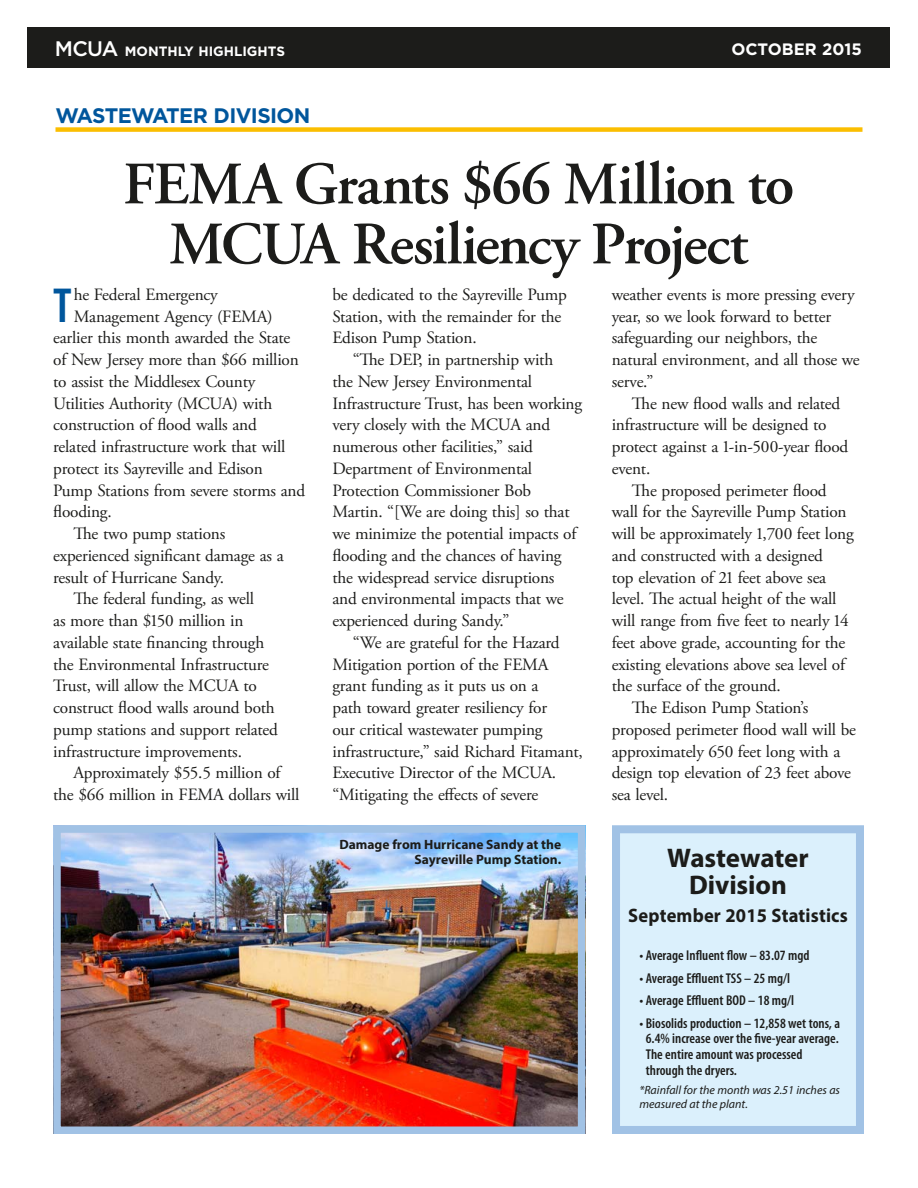
<style>
.page{position:relative;width:918px;height:1188px;background:#fff}
.page>*{position:absolute;margin:0;border:0;box-sizing:border-box;transform-origin:0 0}
.t1{font:600 60px/60px "Adobe Garamond Pro";letter-spacing:-.025em;color:#1c1c1a;text-align:center}
.t2{font:600 condensed 49.5px "Myriad Pro";color:#00569c}
.t3{font:700 27px/27px "Myriad Pro";letter-spacing:-.005em;color:#1c1c1a;text-align:center}
.t4{font:700 21px "Gotham";letter-spacing:-.03em;color:#00569c}
.t5{font:700 19.5px "Myriad Pro";letter-spacing:.01em;color:#1c1c1a;scale:.95 1}
.t6{font:17.25px/21.8px "Adobe Garamond Pro";letter-spacing:-.01em;color:#1c1c1a}
.t7{font:700 16.5px "Gotham";color:#fff}
.t8{font:600 condensed 14.25px/15.8px "Myriad Pro";color:#1c1c1a}
.t9{font:700 13.5px/15px "Myriad Pro";color:#1c1c1a;text-align:right}
.t10{font:700 13.5px "Gotham";color:#fff}
.t11{font:italic 12px/13.5px "Myriad Pro";color:#1c1c1a}
.s1{font-weight:500;font-size:21px}
</style>
<div class="page">
<div style="left:28px;top:27px;width:862px;height:41px;background:#1c1c1a"></div>
<div style="left:616px;top:829px;width:244px;height:301px;background:#dbf0fc"></div>
<div style="left:612px;top:825px;width:252px;height:309px;border:8px solid #a1c2e5"></div>
<div style="left:56px;top:127px;width:806px;height:5px;background:#fbbe00"></div>
<img style="left:62px;top:834px;width:514px;height:291px">
<div style="left:53px;top:825px;width:532px;height:309px;border:8px solid #a1c2e5"></div>
<p class="t10" style="left:55px;top:47px;width:232px"><span class="s1">MCUA</span> MONTHLY HIGHLIGHTS</p>
<p class="t7" style="left:731px;top:43px;width:132px">OCTOBER 2015</p>
<p class="t4" style="left:56px;top:108px;width:256px">WASTEWATER DIVISION</p>
<h1 class="t1" style="left:123px;top:159px;width:673px">FEMA Grants $66 Million to<br>MCUA Resiliency Project</h1>
<h2 class="t2" style="left:53px;top:286px;width:20px">T</h2>
<p class="t6" style="left:74px;top:285px;width:145px">he Federal Emergency</p>
<p class="t6" style="left:74px;top:307px;width:200px">Management Agency (FEMA)</p>
<p class="t6" style="left:53px;top:328px;width:239px">earlier this month awarded the State</p>
<p class="t6" style="left:53px;top:350px;width:247px">of New Jersey more than $66 million</p>
<p class="t6" style="left:53px;top:372px;width:204px">to assist the Middlesex County</p>
<p class="t6" style="left:53px;top:394px;width:220px">Utilities Authority (MCUA) with</p>
<p class="t6" style="left:53px;top:415px;width:205px">construction of flood walls and</p>
<p class="t6" style="left:53px;top:437px;width:234px">related infrastructure work that will</p>
<p class="t6" style="left:53px;top:459px;width:211px">protect its Sayreville and Edison</p>
<p class="t6" style="left:53px;top:481px;width:253px">Pump Stations from severe storms and</p>
<p class="t6" style="left:53px;top:502px;width:60px">flooding.</p>
<p class="t6" style="left:74px;top:524px;width:153px">The two pump stations</p>
<p class="t6" style="left:53px;top:546px;width:232px">experienced significant damage as a</p>
<p class="t6" style="left:53px;top:568px;width:172px">result of Hurricane Sandy.</p>
<p class="t6" style="left:73px;top:589px;width:182px">The federal funding, as well</p>
<p class="t6" style="left:53px;top:611px;width:192px">as more than $150 million in</p>
<p class="t6" style="left:53px;top:633px;width:212px">available state financing through</p>
<p class="t6" style="left:53px;top:655px;width:217px">the Environmental Infrastructure</p>
<p class="t6" style="left:53px;top:676px;width:205px">Trust, will allow the MCUA to</p>
<p class="t6" style="left:53px;top:698px;width:223px">construct flood walls around both</p>
<p class="t6" style="left:53px;top:720px;width:226px">pump stations and support related</p>
<p class="t6" style="left:53px;top:742px;width:190px">infrastructure improvements.</p>
<p class="t6" style="left:73px;top:763px;width:209px">Approximately $55.5 million of</p>
<p class="t6" style="left:53px;top:785px;width:248px">the $66 million in FEMA dollars will</p>
<p class="t6" style="left:332px;top:285px;width:236px">be dedicated to the Sayreville Pump<br>Station, with the remainder for the<br>Edison Pump Station.</p>
<p class="t6" style="left:332px;top:350px;width:251px;text-indent:20px">“The DEP, in partnership with<br>the New Jersey Environmental<br>Infrastructure Trust, has been working very closely with the MCUA and numerous other facilities,” said<br>Department of Environmental<br>Protection Commissioner Bob<br>Martin. “[We are doing this] so that we minimize the potential impacts of flooding and the chances of having the widespread service disruptions and environmental impacts that we experienced during Sandy.”</p>
<p class="t6" style="left:332px;top:633px;width:252px;text-indent:20px">“We are grateful for the Hazard Mitigation portion of the FEMA grant funding as it puts us on a<br>path toward greater resiliency for<br>our critical wastewater pumping infrastructure,” said Richard Fitamant, Executive Director of the MCUA. “Mitigating the effects of severe</p>
<p class="t9" style="left:339px;top:838px;width:223px">Damage from Hurricane Sandy at the<br>Sayreville Pump Station.</p>
<p class="t6" style="left:612px;top:285px;width:250px">weather events is more pressing every year, so we look forward to better safeguarding our neighbors, the natural environment, and all those we serve.”</p>
<p class="t6" style="left:612px;top:394px;width:238px;text-indent:20px">The new flood walls and related infrastructure will be designed to protect against a 1-in-500-year flood event.</p>
<p class="t6" style="left:632px;top:481px;width:196px">The proposed perimeter flood</p>
<p class="t6" style="left:612px;top:502px;width:236px">wall for the Sayreville Pump Station</p>
<p class="t6" style="left:612px;top:524px;width:243px">will be approximately 1,700 feet long</p>
<p class="t6" style="left:612px;top:546px;width:213px">and constructed with a designed</p>
<p class="t6" style="left:612px;top:568px;width:216px">top elevation of 21 feet above sea</p>
<p class="t6" style="left:612px;top:589px;width:226px">level. The actual height of the wall</p>
<p class="t6" style="left:612px;top:611px;width:238px">will range from five feet to nearly 14</p>
<p class="t6" style="left:612px;top:633px;width:235px">feet above grade, accounting for the</p>
<p class="t6" style="left:612px;top:655px;width:235px">existing elevations above sea level of</p>
<p class="t6" style="left:612px;top:676px;width:171px">the surface of the ground.</p>
<p class="t6" style="left:632px;top:698px;width:178px">The Edison Pump Station’s</p>
<p class="t6" style="left:612px;top:720px;width:246px">proposed perimeter flood wall will be</p>
<p class="t6" style="left:612px;top:742px;width:230px">approximately 650 feet long with a</p>
<p class="t6" style="left:612px;top:763px;width:241px">design top elevation of 23 feet above</p>
<p class="t6" style="left:612px;top:785px;width:58px">sea level.</p>
<h3 class="t3" style="left:667px;top:847px;width:143px">Wastewater<br>Division</h3>
<p class="t5" style="left:628px;top:908px;width:233px">September 2015 Statistics</p>
<p class="t8" style="left:639px;top:949px;width:172px">• Average Influent flow – 83.07 mgd</p>
<p class="t8" style="left:639px;top:971px;width:152px">• Average Effluent TSS – 25 mg/l</p>
<p class="t8" style="left:639px;top:994px;width:156px">• Average Effluent BOD – 18 mg/l</p>
<p class="t8" style="left:646px;top:1016px;width:196px;text-indent:-6px">• Biosolids production – 12,858 wet tons, a 6.4% increase over the five-year average.<br>The entire amount was processed through the dryers.</p>
<p class="t11" style="left:639px;top:1085px;width:202px">*Rainfall for the month was 2.51 inches as measured at the plant.</p>
</div>
